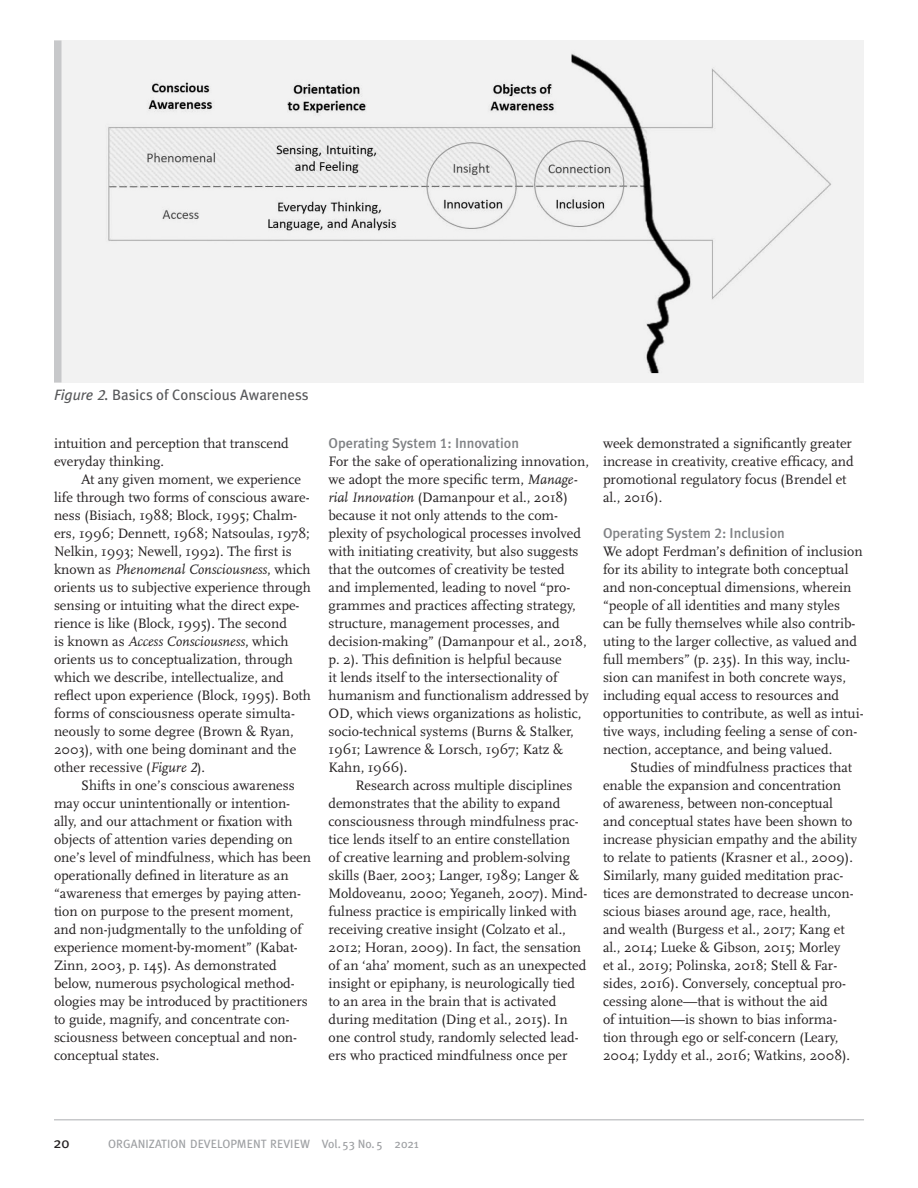
<style>
.page{position:relative;width:918px;height:1188px;background:#fff}
.page>*{position:absolute;margin:0;border:0;box-sizing:border-box;transform-origin:0 0}
.Figure_title{font:15px "Meta Plus";color:#57585a}
.t1{font:15px "Meta Plus";color:#231f20}
.body_text{font:14.25px/18px "Scala";color:#231f20}
.body_text-no_indent{font:14.25px/18px "Scala";color:#231f20}
.C_Heads{font:500 14.25px "Meta Plus";color:#808285}
.t2{font:12px "Meta Plus";color:#9d9fa2}
.s1{font-style:italic}
.s2{font-family:"Meta Plus Book Caps";font-style:italic}
.s3{font-family:"Scala Figures";font-style:italic}
.s4{font-family:"Meta Plus Medium Caps";font-weight:400}
</style>
<div class="page">
<hr style="left:54px;top:1119px;width:810px;height:1px;background:#c7c8ca">
<img style="left:62px;top:40px;width:802px;height:342px">
<div style="left:54px;top:40px;width:8px;height:342px;background:#c7c8ca"></div>
<p class="Figure_title" style="left:54px;top:386px;width:256px"><span class="s1">Figure</span> <span class="s2">2</span><span class="s1">.</span> Basics of Conscious Awareness</p>
<p class="body_text-no_indent" style="left:54px;top:434px;width:236px">intuition and perception that transcend everyday thinking.</p>
<p class="body_text" style="left:54px;top:470px;width:258px;text-indent:27px">At any given moment, we experience life through two forms of conscious aware&shy;ness (Bisiach, 1988; Block, 1995; Chalm&shy;ers, 1996; Dennett, 1968; Natsoulas, 1978; Nelkin, 1993; Newell, 1992). The first is known as <span class="s1">Phenomenal Consciousness</span>, which orients us to subjective experience through sensing or intuiting what the direct expe&shy;rience is like (Block, 1995). The second<br>is known as <span class="s1">Access Consciousness</span>, which orients us to conceptualization, through which we describe, intellectualize, and reflect upon experience (Block, 1995). Both forms of consciousness operate simulta&shy;neously to some degree (Brown &amp; Ryan, 2003), with one being dominant and the other recessive (<span class="s1">Figure</span> <span class="s3">2</span>).</p>
<p class="body_text" style="left:54px;top:776px;width:259px;text-indent:27px">Shifts in one’s conscious awareness may occur unintentionally or intention&shy;ally, and our attachment or fixation with objects of attention varies depending on one’s level of mindfulness, which has been operationally defined in literature as an “awareness that emerges by paying atten&shy;tion on purpose to the present moment, and non-judgmentally to the unfolding of experience moment-by-moment” (Kabat-Zinn, 2003, p. 145). As demonstrated below, numerous psychological method&shy;ologies may be introduced by practitioners to guide, magnify, and concentrate con&shy;sciousness between conceptual and non&shy;conceptual states.</p>
<p class="C_Heads" style="left:328px;top:435px;width:192px">Operating System <span class="s4">1</span>: Innovation</p>
<p class="body_text-no_indent" style="left:328px;top:452px;width:262px">For the sake of operationalizing innovation, we adopt the more specific term, <span class="s1">Manage&shy;rial Innovation</span> (Damanpour et al., 2018) because it not only attends to the com&shy;plexity of psychological processes involved with initiating creativity, but also suggests that the outcomes of creativity be tested and implemented, leading to novel “pro&shy;grammes and practices affecting strategy, structure, management processes, and decision-making” (Damanpour et al., 2018, p. 2). This definition is helpful because<br>it lends itself to the intersectionality of humanism and functionalism addressed by OD, which views organizations as holistic, socio-technical systems (Burns &amp; Stalker, 1961; Lawrence &amp; Lorsch, 1967; Katz &amp; Kahn, 1966).</p>
<p class="body_text" style="left:328px;top:776px;width:260px;text-indent:27px">Research across multiple disciplines demonstrates that the ability to expand consciousness through mindfulness prac&shy;tice lends itself to an entire constellation<br>of creative learning and problem-solving skills (Baer, 2003; Langer, 1989; Langer &amp; Moldoveanu, 2000; Yeganeh, 2007). Mind&shy;fulness practice is empirically linked with receiving creative insight (Colzato et al., 2012; Horan, 2009). In fact, the sensation of an ‘aha’ moment, such as an unexpected insight or epiphany, is neurologically tied to an area in the brain that is activated during meditation (Ding et al., 2015). In one control study, randomly selected lead&shy;ers who practiced mindfulness once per</p>
<p class="body_text" style="left:603px;top:434px;width:252px">week demonstrated a significantly greater increase in creativity, creative efficacy, and promotional regulatory focus (Brendel et al., 2016).</p>
<p class="C_Heads" style="left:603px;top:525px;width:183px">Operating System <span class="s4">2</span>: Inclusion</p>
<p class="body_text-no_indent" style="left:603px;top:542px;width:262px">We adopt Ferdman’s definition of inclusion for its ability to integrate both conceptual and non-conceptual dimensions, wherein “people of all identities and many styles can be fully themselves while also contrib&shy;uting to the larger collective, as valued and full members” (p. 235). In this way, inclu&shy;sion can manifest in both concrete ways, including equal access to resources and opportunities to contribute, as well as intui&shy;tive ways, including feeling a sense of con&shy;nection, acceptance, and being valued.</p>
<p class="body_text" style="left:603px;top:758px;width:256px;text-indent:27px">Studies of mindfulness practices that enable the expansion and concentration<br>of awareness, between non-conceptual and conceptual states have been shown to increase physician empathy and the ability to relate to patients (Krasner et al., 2009).<br>Similarly, many guided meditation prac&shy;tices are demonstrated to decrease uncon&shy;scious biases around age, race, health,<br>and wealth (Burgess et al., 2017; Kang et al., 2014; Lueke &amp; Gibson, 2015; Morley<br>et al., 2019; Polinska, 2018; Stell &amp; Far&shy;sides, 2016). Conversely, conceptual pro&shy;cessing alone—that is without the aid<br>of intuition—is shown to bias informa&shy;tion through ego or self-concern (Leary, 2004; Lyddy et al., 2016; Watkins, 2008).</p>
<p class="t1" style="left:54px;top:1134px;width:18px">20</p>
<p class="t2" style="left:108px;top:1136px;width:312px">ORGANIZATION DEVELOPMENT REVIEW Vol. 53 No. 5 2021</p>
</div>
